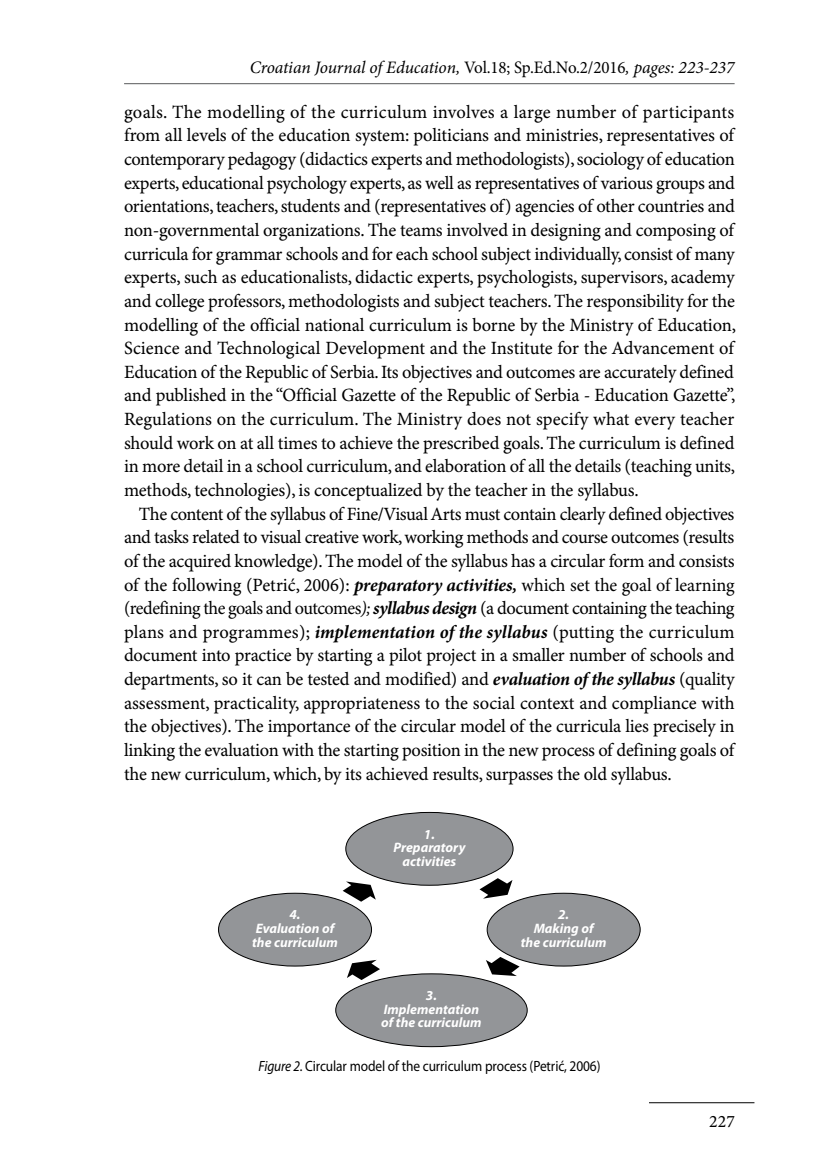
<style>
.page{position:relative;width:819px;height:1166px;background:#fff}
.page>*{position:absolute;margin:0;border:0;box-sizing:border-box;transform-origin:0 0}
.t1{font:18.72px/23.6px "Minion Pro Capt";letter-spacing:-.015em;color:#000;text-align:justify}
.t2{font:italic 17.5px "Minion Pro";letter-spacing:-.01em;color:#000}
.t3{font:17.5px "Minion Pro Capt";color:#000}
.t4{font:14.88px "Myriad Pro";letter-spacing:-.005em;color:#000;scale:.9 1}
.t5{font:italic 700 13.65px/13.7px "Myriad Pro";color:#fff;text-align:center}
.s1{font-style:normal}
.s2{font-family:"Minion Pro";font-weight:700;font-style:italic}
.s3{font-family:"Minion Pro"}
.s4{font-family:"Minion Pro";font-style:italic}
.s5{font-style:italic}
</style>
<div class="page">
<hr style="left:124px;top:83px;width:610px;height:1px;background:#58595b">
<hr style="left:649px;top:1102px;width:105px;height:1px;background:#000">
<div style="left:346px;top:812px;width:167px;height:73px;background:#939598;border-radius:50%"></div>
<div style="left:336px;top:974px;width:191px;height:72px;background:#939598;border-radius:50%"></div>
<div style="left:487px;top:893px;width:153px;height:73px;background:#939598;border-radius:50%"></div>
<div style="left:218px;top:893px;width:153px;height:73px;background:#939598;border-radius:50%"></div>
<svg style="left:342px;top:881px;width:34px;height:21px"></svg>
<svg style="left:347px;top:960px;width:33px;height:20px"></svg>
<svg style="left:479px;top:878px;width:33px;height:20px"></svg>
<svg style="left:486px;top:957px;width:33px;height:19px"></svg>
<p class="t2" style="left:250px;top:56px;width:486px">Croatian Journal of Education, <span class="s1">Vol.18; Sp.Ed.No.2/2016</span>, pages: 223-237</p>
<p class="t1" style="left:124px;top:101px;width:613px">goals. The modelling of the curriculum involves a large number of participants from all levels of the education system: politicians and ministries, representatives of contemporary pedagogy (didactics experts and methodologists), sociology of education experts, educational psychology experts, as well as representatives of various groups and orientations, teachers, students and (representatives of) agencies of other countries and non-governmental organizations. The teams involved in designing and composing of curricula for grammar schools and for each school subject individually, consist of many experts, such as educationalists, didactic experts, psychologists, supervisors, academy and college professors, methodologists and subject teachers. The responsibility for the modelling of the official national curriculum is borne by the Ministry of Education, Science and Technological Development and the Institute for the Advancement of Education of the Republic of Serbia. Its objectives and outcomes are accurately defined and published in the “Official Gazette of the Republic of Serbia - Education Gazette”, Regulations on the curriculum. The Ministry does not specify what every teacher should work on at all times to achieve the prescribed goals. The curriculum is defined in more detail in a school curriculum, and elaboration of all the details (teaching units, methods, technologies), is conceptualized by the teacher in the syllabus.</p>
<p class="t1" style="left:124px;top:503px;width:612px;text-indent:15px">The content of the syllabus of Fine/Visual Arts must contain clearly defined objectives and tasks related to visual creative work, working methods and course outcomes (results of the acquired knowledge). The model of the syllabus has a circular form and consists of the following (Petrić, 2006): <span class="s2">preparatory activities,</span> <span class="s3">which set the goal of learning (redefining the goals and outcomes</span><span class="s4">);</span> <span class="s2">syllabus design</span> (a document containing the teaching plans and programmes); <span class="s2">implementation of the syllabus</span> (putting the curriculum document into practice by starting a pilot project in a smaller number of schools and departments, so it can be tested and modified) and <span class="s2">evaluation of the syllabus</span> (quality assessment, practicality, appropriateness to the social context and compliance with the objectives). The importance of the circular model of the curricula lies precisely in linking the evaluation with the starting position in the new process of defining goals of the new curriculum, which, by its achieved results, surpasses the old syllabus.</p>
<p class="t5" style="left:252px;top:907px;width:87px">4.<br>Evaluation of the curriculum</p>
<p class="t5" style="left:393px;top:827px;width:74px">1.<br>Preparatory activities</p>
<p class="t5" style="left:381px;top:988px;width:102px">3.<br>Implementation of the curriculum</p>
<p class="t5" style="left:521px;top:907px;width:87px">2.<br>Making of<br>the curriculum</p>
<p class="t4" style="left:258px;top:1057px;width:381px"><span class="s5">Figure 2.</span> Circular model of the curriculum process (Petrić, 2006)</p>
<p class="t3" style="left:709px;top:1110px;width:27px">227</p>
</div>
